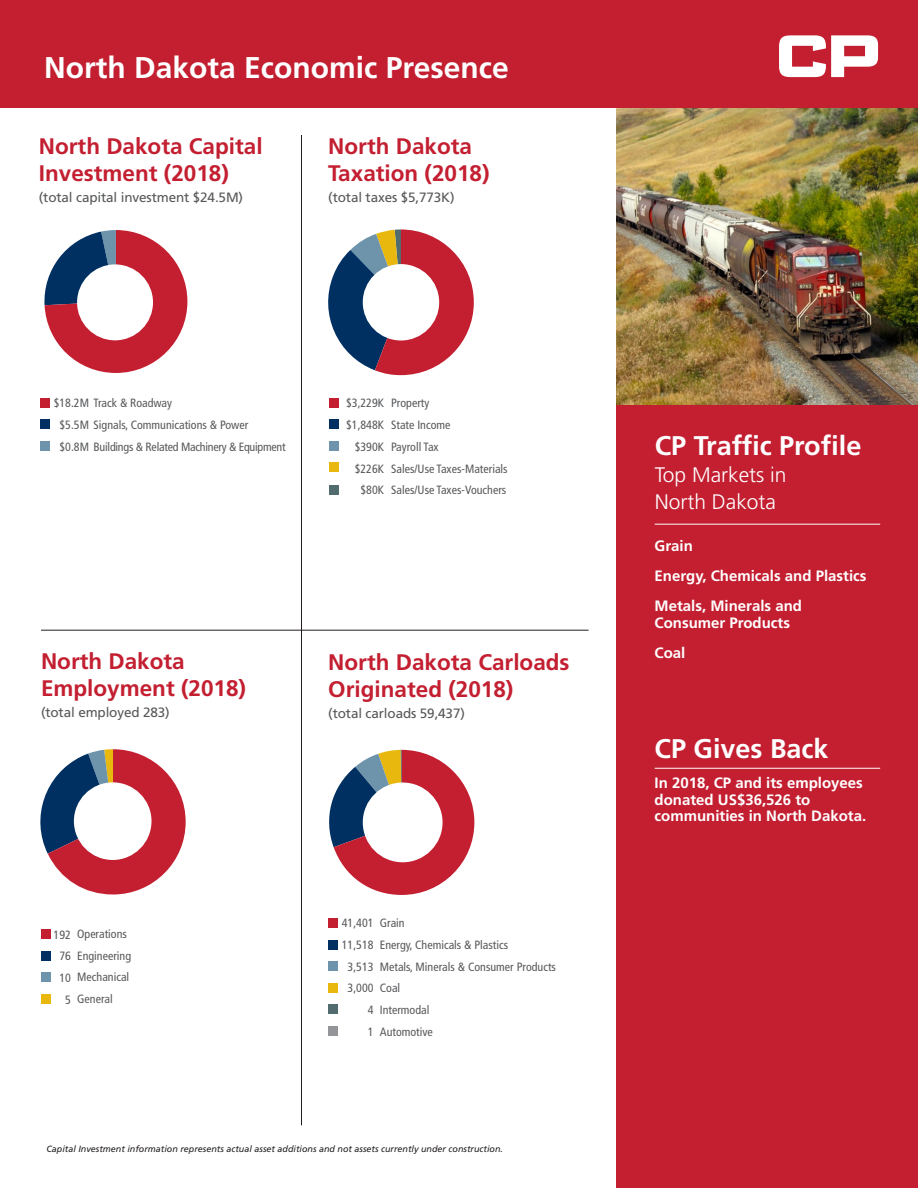
<style>
.page{position:relative;width:918px;height:1188px;background:#fff}
.page>*{position:absolute;margin:0;border:0;box-sizing:border-box;transform-origin:0 0}
.t1{font:700 30px "Frutiger LT Std";color:#fff}
.t2{font:700 27px "Frutiger LT Std";color:#fff}
.Graph_header{font:700 22.5px/27px "Frutiger LT Std";color:#c31f31}
.t3{font:300 21px/27px "Frutiger LT Std";color:#fff}
.Traffic_profile_list{font:700 15px/16.5px "Frutiger LT Std";color:#fff}
.Economic_Graph_-_sub{font:13.5px "Frutiger LT Std";letter-spacing:-.01em;color:#57585a}
.t4{font:condensed 12px "Frutiger LT Std";color:#57585a}
.t5{font:condensed 12px "Frutiger LT Std";letter-spacing:-.02em;color:#57585a}
.t6{font:italic 9px "Frutiger LT Std";color:#231f20}
</style>
<div class="page">
<div style="left:40px;top:398px;width:10px;height:10px;background:#c31f31"></div>
<div style="left:40px;top:441px;width:10px;height:9px;background:#6e94ab"></div>
<div style="left:40px;top:419px;width:10px;height:10px;background:#003062"></div>
<hr style="left:301px;top:135px;width:1px;height:990px;background:#231f20">
<hr style="left:41px;top:630px;width:548px;height:1px;background:#231f20">
<div style="left:617px;top:405px;width:301px;height:783px;background:#c31f31"></div>
<div style="left:0;top:0;width:918px;height:108px;background:#c31f31"></div>
<svg style="left:779px;top:35px;width:99px;height:42px"></svg>
<div style="left:41px;top:929px;width:10px;height:10px;background:#c31f31"></div>
<div style="left:41px;top:972px;width:10px;height:10px;background:#6e94ab"></div>
<div style="left:41px;top:951px;width:10px;height:10px;background:#003062"></div>
<div style="left:41px;top:994px;width:10px;height:10px;background:#e8b80e"></div>
<div style="left:328px;top:918px;width:10px;height:10px;background:#c31f31"></div>
<div style="left:328px;top:940px;width:10px;height:9px;background:#003062"></div>
<div style="left:328px;top:961px;width:10px;height:10px;background:#6e94ab"></div>
<div style="left:328px;top:983px;width:10px;height:10px;background:#e8b80e"></div>
<div style="left:328px;top:1005px;width:10px;height:9px;background:#516c6f"></div>
<div style="left:328px;top:1026px;width:10px;height:10px;background:#939598"></div>
<svg style="left:40px;top:749px;width:146px;height:146px"></svg>
<div style="left:74px;top:782px;width:78px;height:78px;background:#fff;border-radius:50%"></div>
<svg style="left:328px;top:230px;width:146px;height:145px"></svg>
<div style="left:363px;top:264px;width:76px;height:77px;background:#fff;border-radius:50%"></div>
<div style="left:329px;top:398px;width:10px;height:10px;background:#c31f31"></div>
<div style="left:329px;top:441px;width:10px;height:9px;background:#6e94ab"></div>
<div style="left:329px;top:419px;width:10px;height:10px;background:#003062"></div>
<div style="left:329px;top:462px;width:10px;height:10px;background:#e8b80e"></div>
<div style="left:329px;top:485px;width:10px;height:10px;background:#516c6f"></div>
<img style="left:617px;top:108px;width:301px;height:297px">
<hr style="left:655px;top:524px;width:225px;height:1px;background:#fff">
<hr style="left:655px;top:768px;width:225px;height:1px;background:#fff">
<svg style="left:44px;top:230px;width:143px;height:143px"></svg>
<div style="left:77px;top:264px;width:76px;height:76px;background:#fff;border-radius:50%"></div>
<svg style="left:329px;top:750px;width:145px;height:145px"></svg>
<div style="left:363px;top:783px;width:80px;height:79px;background:#fff;border-radius:50%"></div>
<p class="t1" style="left:44px;top:50px;width:466px">North Dakota Economic Presence</p>
<p class="Graph_header" style="left:39px;top:133px;width:225px">North Dakota Capital<br>Investment (2018)</p>
<p class="Economic_Graph_-_sub" style="left:39px;top:189px;width:206px">(total capital investment $24.5M)</p>
<p class="Graph_header" style="left:328px;top:133px;width:163px">North Dakota<br>Taxation (2018)</p>
<p class="Economic_Graph_-_sub" style="left:328px;top:189px;width:128px">(total taxes $5,773K)</p>
<p class="t4" style="left:54px;top:396px;width:120px">$18.2M Track &amp; Roadway</p>
<p class="t4" style="left:60px;top:418px;width:190px">$5.5M Signals, Communications &amp; Power</p>
<p class="t5" style="left:60px;top:440px;width:228px">$0.8M Buildings &amp; Related Machinery &amp; Equipment</p>
<p class="t4" style="left:346px;top:396px;width:39px">$3,229K</p>
<p class="t4" style="left:346px;top:418px;width:39px">$1,848K</p>
<p class="t4" style="left:355px;top:440px;width:31px">$390K</p>
<p class="t4" style="left:355px;top:461px;width:31px">$226K</p>
<p class="t4" style="left:361px;top:483px;width:25px">$80K</p>
<p class="t4" style="left:391px;top:396px;width:40px">Property</p>
<p class="t4" style="left:391px;top:418px;width:61px">State Income</p>
<p class="t4" style="left:391px;top:440px;width:49px">Payroll Tax</p>
<p class="t4" style="left:391px;top:461px;width:118px">Sales/Use Taxes-Materials</p>
<p class="t4" style="left:391px;top:483px;width:117px">Sales/Use Taxes-Vouchers</p>
<p class="Graph_header" style="left:41px;top:648px;width:207px">North Dakota<br>Employment (2018)</p>
<p class="Economic_Graph_-_sub" style="left:41px;top:705px;width:130px">(total employed 283)</p>
<p class="Graph_header" style="left:328px;top:649px;width:243px">North Dakota Carloads<br>Originated (2018)</p>
<p class="Economic_Graph_-_sub" style="left:328px;top:706px;width:138px">(total carloads 59,437)</p>
<p class="t4" style="left:77px;top:927px;width:51px">Operations</p>
<p class="t4" style="left:77px;top:949px;width:55px">Engineering</p>
<p class="t4" style="left:77px;top:970px;width:54px">Mechanical</p>
<p class="t4" style="left:77px;top:992px;width:37px">General</p>
<p class="t4" style="left:54px;top:927px;width:19px">192</p>
<p class="t4" style="left:59px;top:949px;width:13px">76</p>
<p class="t4" style="left:59px;top:971px;width:13px">10</p>
<p class="t4" style="left:65px;top:993px;width:7px">5</p>
<p class="t4" style="left:380px;top:916px;width:26px">Grain</p>
<p class="t4" style="left:380px;top:938px;width:130px">Energy, Chemicals &amp; Plastics</p>
<p class="t4" style="left:380px;top:959px;width:178px">Metals, Minerals &amp; Consumer Products</p>
<p class="t4" style="left:380px;top:981px;width:22px">Coal</p>
<p class="t4" style="left:380px;top:1003px;width:51px">Intermodal</p>
<p class="t4" style="left:380px;top:1025px;width:55px">Automotive</p>
<p class="t4" style="left:342px;top:916px;width:33px">41,401</p>
<p class="t4" style="left:342px;top:938px;width:33px">11,518</p>
<p class="t4" style="left:348px;top:959px;width:27px">3,513</p>
<p class="t4" style="left:348px;top:981px;width:27px">3,000</p>
<p class="t4" style="left:368px;top:1003px;width:7px">4</p>
<p class="t4" style="left:368px;top:1025px;width:7px">1</p>
<p class="t6" style="left:46px;top:1143px;width:458px">Capital Investment information represents actual asset additions and not assets currently under construction.</p>
<p class="t2" style="left:655px;top:430px;width:208px">CP Traffic Profile</p>
<p class="t3" style="left:655px;top:462px;width:133px">Top Markets in<br>North Dakota</p>
<p class="Traffic_profile_list" style="left:655px;top:538px;width:40px">Grain</p>
<p class="Traffic_profile_list" style="left:655px;top:568px;width:213px">Energy, Chemicals and Plastics</p>
<p class="Traffic_profile_list" style="left:655px;top:598px;width:149px">Metals, Minerals and<br>Consumer Products</p>
<p class="Traffic_profile_list" style="left:655px;top:645px;width:32px">Coal</p>
<p class="t2" style="left:655px;top:733px;width:176px">CP Gives Back</p>
<p class="Traffic_profile_list" style="left:655px;top:775px;width:213px">In 2018, CP and its employees donated US$36,526 to communities in North Dakota.</p>
</div>
